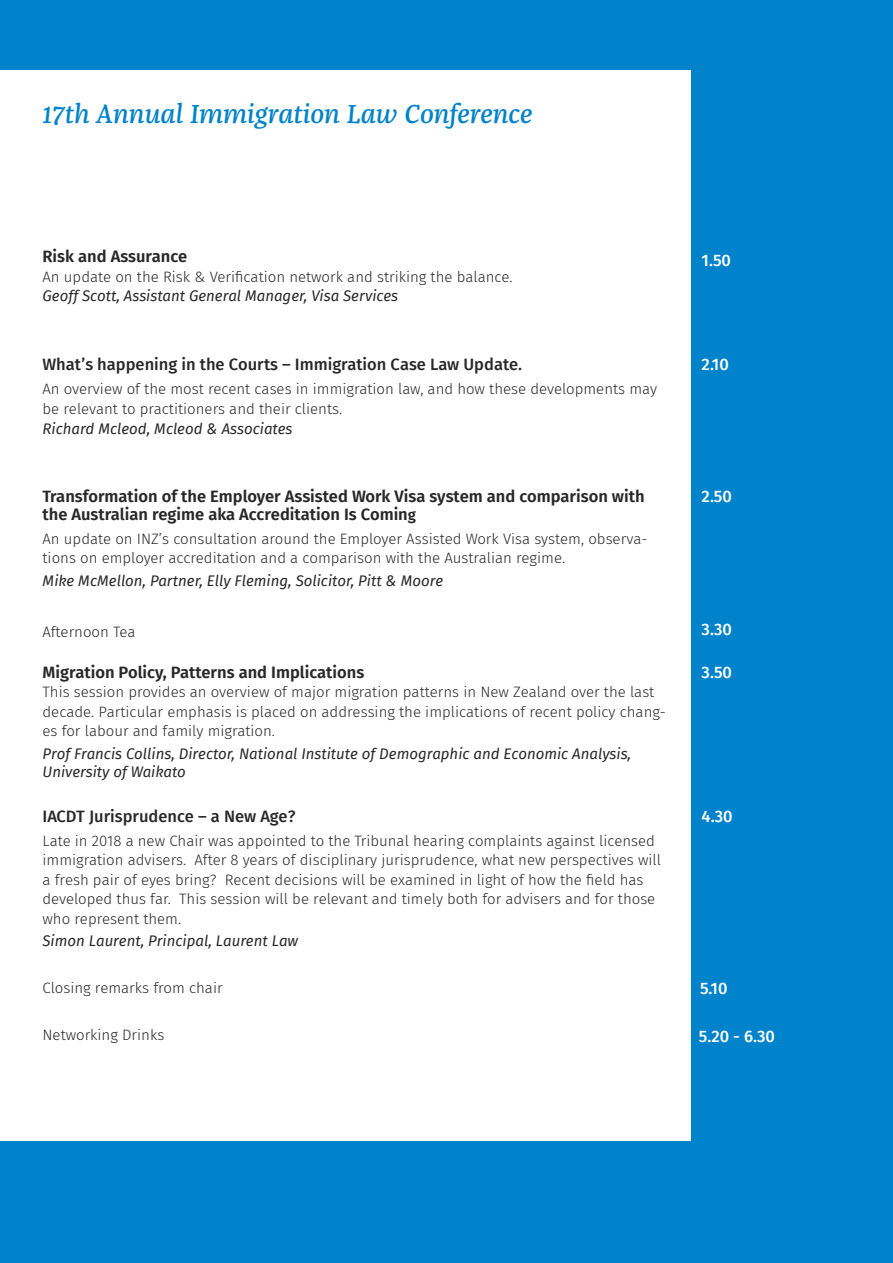
<style>
.page{position:relative;width:893px;height:1263px;background:#fff}
.page>*{position:absolute;margin:0;border:0;box-sizing:border-box;transform-origin:0 0}
.t1{font:italic 500 27px "Franziska Pro";color:#0083ca}
.t2{font:600 16.5px/18px "Fira Sans";color:#292829}
.t3{font:500 16.5px "Fira Sans";color:#292829}
.t4{font:500 16.5px "Fira Sans";color:#fff}
.t5{font:300 15px/19.5px "Fira Sans";color:#292829}
.t6{font:italic 15px/18px "Fira Sans";color:#292829}
.s1{font-size:15px}
</style>
<div class="page">
<div style="left:692px;top:0;width:201px;height:1263px;background:#0083ca"></div>
<div style="left:0;top:0;width:727px;height:69px;background:#0083ca"></div>
<div style="left:0;top:1141px;width:731px;height:122px;background:#0083ca"></div>
<h1 class="t1" style="left:43px;top:97px;width:491px">17th Annual Immigration Law Conference</h1>
<p class="t2" style="left:43px;top:246px;width:146px">Risk and Assurance</p>
<p class="t5" style="left:43px;top:267px;width:472px">An update on the Risk &amp; Verification network and striking the balance.</p>
<p class="t6" style="left:43px;top:287px;width:357px">Geoff Scott, Assistant General Manager, Visa Services</p>
<p class="t3" style="left:43px;top:351px;width:481px">What’s happening in the Courts – Immigration Case Law Update.</p>
<p class="t5" style="left:43px;top:379px;width:616px">An overview of the most recent cases in immigration law, and how these developments may be relevant to practitioners and their clients.</p>
<p class="t6" style="left:43px;top:420px;width:251px">Richard Mcleod, Mcleod &amp; Associates</p>
<p class="t2" style="left:43px;top:486px;width:604px">Transformation of the Employer Assisted Work Visa system and comparison with the Australian regime aka Accreditation Is Comin<span class="s1">g</span></p>
<p class="t5" style="left:43px;top:529px;width:607px">An update on INZ’s consultation around the Employer Assisted Work Visa system, observa&shy;tions on employer accreditation and a comparison with the Australian regime.</p>
<p class="t6" style="left:43px;top:571px;width:402px">Mike McMellon, Partner, Elly Fleming, Solicitor, Pitt &amp; Moore</p>
<p class="t4" style="left:702px;top:247px;width:31px">1.50</p>
<p class="t4" style="left:702px;top:351px;width:29px">2.10</p>
<p class="t4" style="left:702px;top:483px;width:32px">2.50</p>
<p class="t5" style="left:43px;top:622px;width:94px">Afternoon Tea</p>
<p class="t4" style="left:702px;top:616px;width:32px">3.30</p>
<p class="t2" style="left:43px;top:662px;width:323px">Migration Policy, Patterns and Implications</p>
<p class="t5" style="left:43px;top:682px;width:625px">This session provides an overview of major migration patterns in New Zealand over the last decade. Particular emphasis is placed on addressing the implications of recent policy chang&shy;es for labour and family migration.</p>
<p class="t6" style="left:43px;top:744px;width:590px">Prof Francis Collins, Director, National Institute of Demographic and Economic Analysis,<br>University of Waikato</p>
<p class="t3" style="left:43px;top:803px;width:254px">IACDT Jurisprudence – a New Age?</p>
<p class="t5" style="left:43px;top:831px;width:620px">Late in 2018 a new Chair was appointed to the Tribunal hearing complaints against licensed immigration advisers. After 8 years of disciplinary jurisprudence, what new perspectives will a fresh pair of eyes bring? Recent decisions will be examined in light of how the field has developed thus far. This session will be relevant and timely both for advisers and for those who represent them.</p>
<p class="t6" style="left:43px;top:931px;width:257px">Simon Laurent, Principal, Laurent Law</p>
<p class="t4" style="left:702px;top:659px;width:32px">3.50</p>
<p class="t4" style="left:702px;top:803px;width:32px">4.30</p>
<p class="t5" style="left:43px;top:978px;width:182px">Closing remarks from chair</p>
<p class="t4" style="left:700px;top:975px;width:29px">5.10</p>
<p class="t5" style="left:43px;top:1025px;width:123px">Networking Drinks</p>
<p class="t4" style="left:699px;top:1023px;width:78px">5.20 - 6.30</p>
</div>
